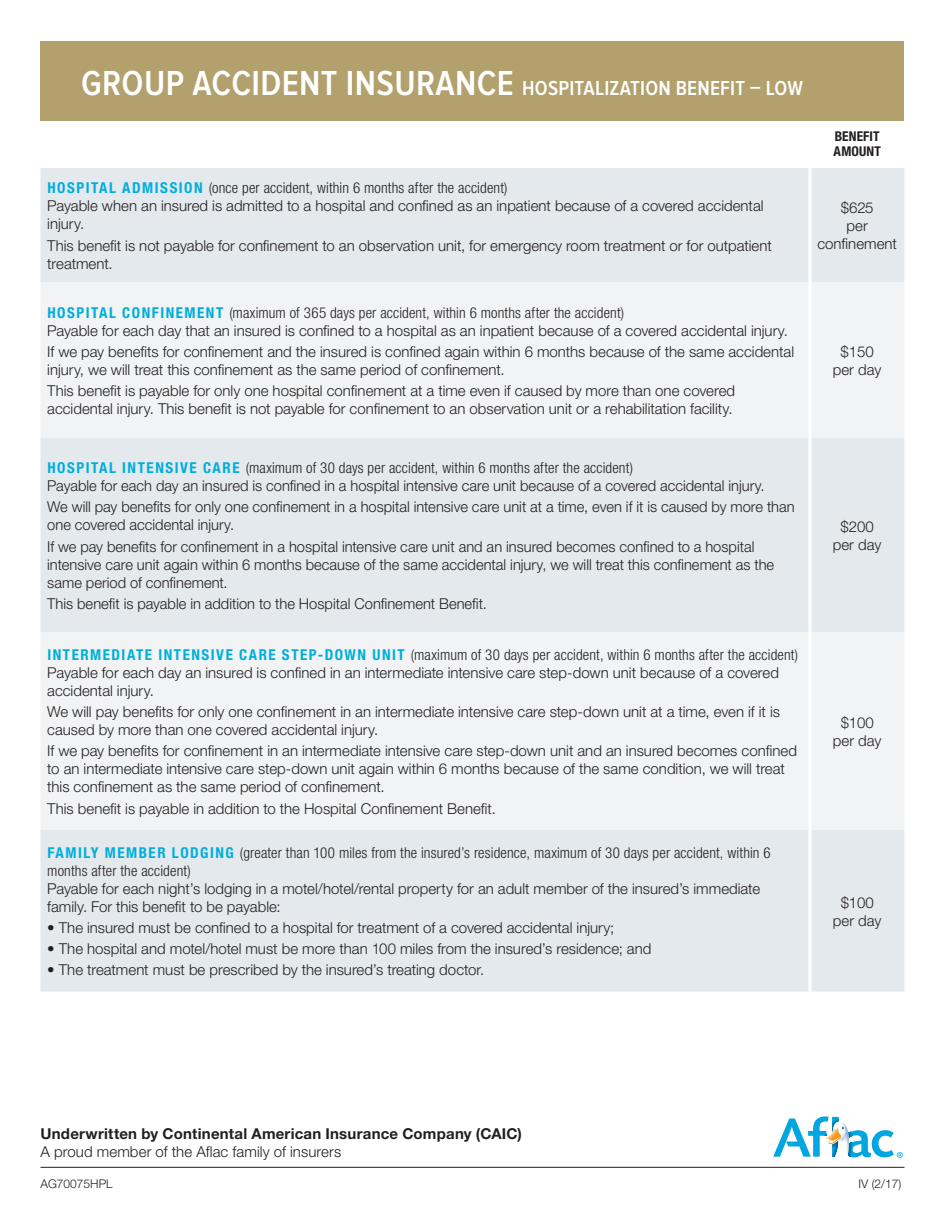
<style>
.page{position:relative;width:945px;height:1215px;background:#fff}
.page>*{position:absolute;margin:0;border:0;box-sizing:border-box;transform-origin:0 0}
.t1{font:600 21px "Proxima Nova Cond";letter-spacing:.01em;color:#fff}
.t2{font:300 15px/18px "Helvetica Neue CELT";color:#231f20}
.t3{font:300 condensed 15px/18px "Helvetica Neue LTCE";letter-spacing:.01em;color:#231f20}
.t4{font:700 15px "Helvetica Neue CELT";letter-spacing:.015em;color:#231f20}
.t5{font:700 condensed 13.5px/15px "Helvetica Neue LTCE";letter-spacing:.005em;color:#231f20}
.t6{font:300 12px "Helvetica Neue CELT";color:#231f20}
.s1{font-size:36px}
.s2{font-weight:700;color:#00aedc}
</style>
<div class="page">
<div style="left:40px;top:168px;width:864px;height:824px;background:#e4e9ed"></div>
<svg style="left:40px;top:282px;width:864px;height:548px;fill:#f2f3f4"></svg>
<hr style="left:808px;top:168px;width:4px;height:114px;background:#f7f8fa">
<hr style="left:808px;top:282px;width:4px;height:156px;background:#fff">
<hr style="left:808px;top:438px;width:4px;height:194px;background:#f7f8f9">
<hr style="left:808px;top:632px;width:4px;height:198px;background:#fff">
<hr style="left:808px;top:830px;width:4px;height:162px;background:#f5f7f8">
<div style="left:40px;top:41px;width:864px;height:80px;background:#b2a06d"></div>
<hr style="left:40px;top:1167px;width:864px;height:1px;background:#231f20">
<svg style="left:773px;top:1116px;width:130px;height:42px"></svg>
<h1 class="t1" style="left:81px;top:76px;width:724px"><span class="s1">GROUP ACCIDENT INSURANCE</span> HOSPITALIZATION BENEFIT – LOW</h1>
<p class="t3" style="left:47px;top:179px;width:462px"><span class="s2">HOSPITAL ADMISSION</span> (once per accident, within 6 months after the accident)</p>
<p class="t2" style="left:47px;top:197px;width:718px">Payable when an insured is admitted to a hospital and confined as an inpatient because of a covered accidental injury.</p>
<p class="t2" style="left:47px;top:236px;width:726px">This benefit is not payable for confinement to an observation unit, for emergency room treatment or for outpatient treatment.</p>
<p class="t5" style="left:834px;top:128px;width:49px">BENEFIT<br>AMOUNT</p>
<p class="t2" style="left:817px;top:199px;width:81px;text-align:center">$625<br>per confinement</p>
<p class="t3" style="left:47px;top:303px;width:578px"><span class="s2">HOSPITAL CONFINEMENT</span> (maximum of 365 days per accident, within 6 months after the accident)</p>
<p class="t2" style="left:47px;top:320px;width:748px;line-height:21.3px">Payable for each day that an insured is confined to a hospital as an inpatient because of a covered accidental injury.<br>If we pay benefits for confinement and the insured is confined again within 6 months because of the same accidental</p>
<p class="t2" style="left:47px;top:359px;width:689px;line-height:21.3px">injury, we will treat this confinement as the same period of confinement.<br>This benefit is payable for only one hospital confinement at a time even if caused by more than one covered</p>
<p class="t2" style="left:47px;top:400px;width:687px">accidental injury. This benefit is not payable for confinement to an observation unit or a rehabilitation facility.</p>
<p class="t2" style="left:833px;top:343px;width:50px;text-align:center">$150 per day</p>
<p class="t3" style="left:47px;top:459px;width:587px"><span class="s2">HOSPITAL INTENSIVE CARE</span> (maximum of 30 days per accident, within 6 months after the accident)</p>
<p class="t2" style="left:47px;top:475px;width:749px;line-height:21.3px">Payable for each day an insured is confined in a hospital intensive care unit because of a covered accidental injury.<br>We will pay benefits for only one confinement in a hospital intensive care unit at a time, even if it is caused by more than</p>
<p class="t2" style="left:47px;top:514px;width:709px;line-height:21.3px">one covered accidental injury.<br>If we pay benefits for confinement in a hospital intensive care unit and an insured becomes confined to a hospital</p>
<p class="t2" style="left:47px;top:555px;width:728px">intensive care unit again within 6 months because of the same accidental injury, we will treat this confinement as the same period of confinement.</p>
<p class="t2" style="left:47px;top:594px;width:441px">This benefit is payable in addition to the Hospital Confinement Benefit.</p>
<p class="t3" style="left:47px;top:645px;width:752px"><span class="s2">INTERMEDIATE INTENSIVE CARE STEP-DOWN UNIT</span> (maximum of 30 days per accident, within 6 months after the accident)</p>
<p class="t2" style="left:47px;top:663px;width:733px">Payable for each day an insured is confined in an intermediate intensive care step-down unit because of a covered accidental injury.</p>
<p class="t2" style="left:47px;top:703px;width:734px">We will pay benefits for only one confinement in an intermediate intensive care step-down unit at a time, even if it is caused by more than one covered accidental injury.</p>
<p class="t2" style="left:47px;top:742px;width:751px">If we pay benefits for confinement in an intermediate intensive care step-down unit and an insured becomes confined to an intermediate intensive care step-down unit again within 6 months because of the same condition, we will treat this confinement as the same period of confinement.</p>
<p class="t2" style="left:47px;top:799px;width:450px">This benefit is payable in addition to the Hospital Confinement Benefit.</p>
<p class="t3" style="left:47px;top:843px;width:725px"><span class="s2">FAMILY MEMBER LODGING</span> (greater than 100 miles from the insured’s residence, maximum of 30 days per accident, within 6 months after the accident)</p>
<p class="t2" style="left:47px;top:879px;width:714px">Payable for each night’s lodging in a motel/hotel/rental property for an adult member of the insured’s immediate family. For this benefit to be payable:</p>
<p class="t2" style="left:47px;top:919px;width:569px">• The insured must be confined to a hospital for treatment of a covered accidental injury;</p>
<p class="t2" style="left:47px;top:940px;width:606px">• The hospital and motel/hotel must be more than 100 miles from the insured’s residence; and</p>
<p class="t2" style="left:47px;top:961px;width:438px">• The treatment must be prescribed by the insured’s treating doctor.</p>
<p class="t2" style="left:833px;top:518px;width:50px;text-align:center">$200 per day</p>
<p class="t2" style="left:833px;top:713px;width:50px;text-align:center">$100 per day</p>
<p class="t2" style="left:833px;top:893px;width:50px;text-align:center">$100 per day</p>
<p class="t4" style="left:40px;top:1125px;width:483px">Underwritten by Continental American Insurance Company (CAIC)</p>
<p class="t2" style="left:40px;top:1143px;width:302px">A proud member of the Aflac family of insurers</p>
<p class="t6" style="left:40px;top:1176px;width:74px">AG70075HPL</p>
<p class="t6" style="left:859px;top:1176px;width:44px">IV (2/17)</p>
</div>
